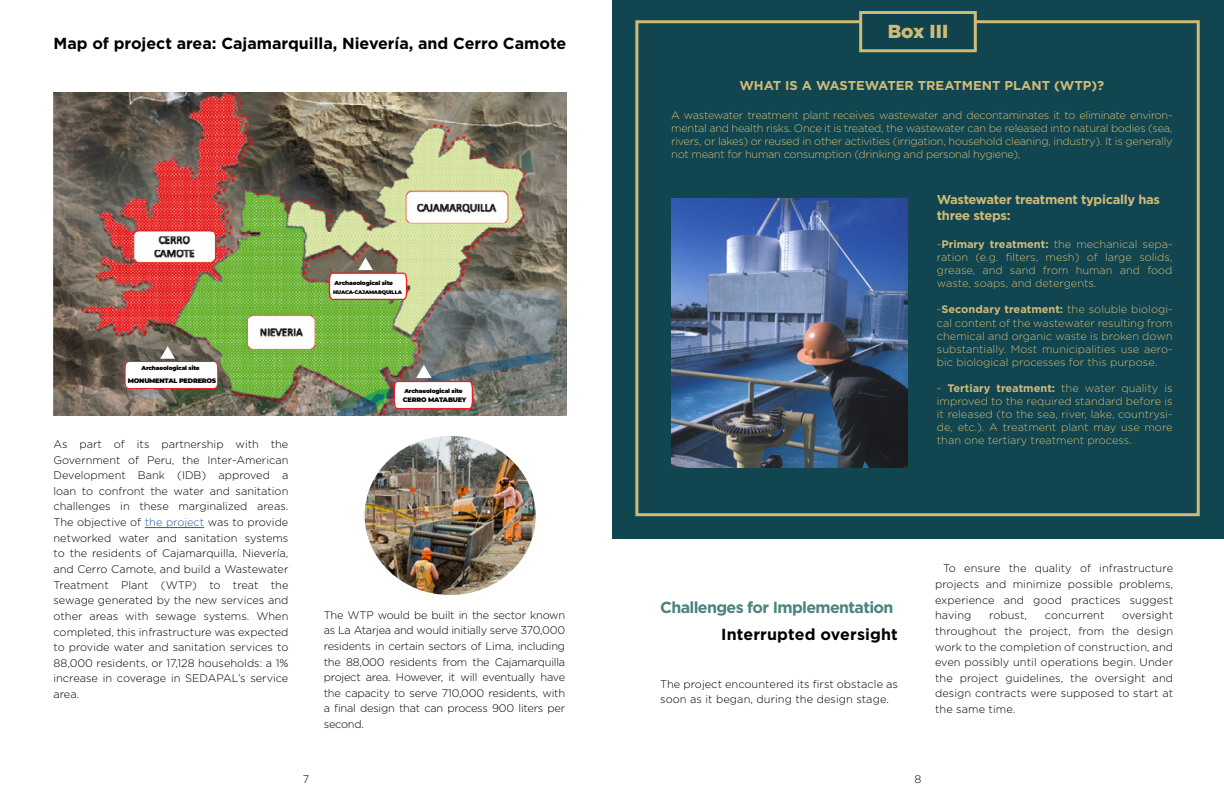
<style>
.page{position:relative;width:1224px;height:792px;background:#fff}
.page>*{position:absolute;margin:0;border:0;box-sizing:border-box;transform-origin:0 0}
.t1{font:900 18.8px "Gotham";color:#cfbb78}
.t2{font:700 16px "Gotham";color:#000}
.t3{font:700 16px "Gotham";letter-spacing:-.04em;color:#4b837d}
.t4{font:700 12.9px/15.4px "Gotham";letter-spacing:-.025em;color:#cfbb78}
.t5{font:700 12.9px "Gotham";color:#cfbb78}
.t6{font:300 11px/15.6px "Gotham";letter-spacing:.005em;color:#000;text-align:justify}
.t7{font:300 10.9px/13px "Gotham";color:#cfbb78;text-align:justify}
.t8{font:900 6.4px "Montserrat";letter-spacing:-.03em;color:#000}
.t9{font:900 5.8px "Montserrat";letter-spacing:-.03em;color:#000}
.t10{font:900 5.1px "Montserrat";letter-spacing:-.03em;color:#000}
.s1{color:#215e9e}
.s2{font-weight:700}
</style>
<div class="page">
<hr style="left:145px;top:527px;width:59px;height:1px;background:#215e9e">
<img style="left:54px;top:93px;width:512px;height:322px">
<svg style="left:393px;top:365px;width:81px;height:45px"></svg>
<svg style="left:328px;top:258px;width:80px;height:43px"></svg>
<svg style="left:124px;top:346px;width:95px;height:43px"></svg>
<img style="left:365px;top:436px;width:171px;height:159px">
<div style="left:612px;top:0;width:612px;height:538px;background:#114550"></div>
<div style="left:635px;top:20px;width:565px;height:496px;border:3px solid #cfbb78"></div>
<div style="left:861px;top:13px;width:114px;height:38px;background:#11434e"></div>
<div style="left:859px;top:11px;width:118px;height:41px;border:3px solid #cfbb78"></div>
<img style="left:671px;top:198px;width:236px;height:269px">
<p class="t2" style="left:54px;top:35px;width:514px">Map of project area: Cajamarquilla, Nievería, and Cerro Camote</p>
<p class="t9" style="left:335px;top:278px;width:60px">Archaeological site</p>
<p class="t9" style="left:141px;top:364px;width:60px">Archaeological site</p>
<p class="t8" style="left:128px;top:376px;width:90px">MONUMENTAL PEDREROS</p>
<p class="t6" style="left:54px;top:436px;width:236px">As part of its partnership with the Government of Peru, the Inter-American Development Bank (IDB) approved a loan to confront the water and sanitation challenges in these marginalized areas.<br>The objective of <span class="s1">the project</span> was to provide networked water and sanitation systems to the residents of Cajamarquilla, Nievería, and Cerro Camote, and build a Wastewater Treatment Plant (WTP) to treat the sewage generated by the new services and other areas with sewage systems. When completed, this infrastructure was expected to provide water and sanitation services to 88,000 residents, or 17,128 households: a 1% increase in coverage in SEDAPAL’s service area.</p>
<p class="t10" style="left:333px;top:288px;width:70px">HUACA-CAJAMARQUILLA</p>
<p class="t9" style="left:404px;top:386px;width:60px">Archaeological site</p>
<p class="t8" style="left:403px;top:395px;width:65px">CERRO MATABUEY</p>
<p class="t6" style="left:324px;top:607px;width:243px">The WTP would be built in the sector known as La Atarjea and would initially serve 370,000 residents in certain sectors of Lima, including the 88,000 residents from the Cajamarquilla project area. However, it will eventually have the capacity to serve 710,000 residents, with a final design that can process 900 liters per second.</p>
<p class="t1" style="left:888px;top:19px;width:62px">Box III</p>
<p class="t5" style="left:739px;top:78px;width:366px">WHAT IS A WASTEWATER TREATMENT PLANT (WTP)?</p>
<p class="t7" style="left:671px;top:108px;width:503px">A wastewater treatment plant receives wastewater and decontaminates it to eliminate environ&shy;mental and health risks. Once it is treated, the wastewater can be released into natural bodies (sea, rivers, or lakes) or reused in other activities (irrigation, household cleaning, industry). It is generally not meant for human consumption (drinking and personal hygiene),</p>
<p class="t4" style="left:937px;top:192px;width:225px">Wastewater treatment typically has three steps:</p>
<p class="t7" style="left:937px;top:238px;width:237px">-<span class="s2">Primary treatment:</span> the mechanical sepa&shy;ration (e.g. filters, mesh) of large solids, grease, and sand from human and food waste, soaps, and detergents.</p>
<p class="t7" style="left:937px;top:303px;width:237px">-<span class="s2">Secondary treatment:</span> the soluble biologi&shy;cal content of the wastewater resulting from chemical and organic waste is broken down substantially. Most municipalities use aero&shy;bic biological processes for this purpose.</p>
<p class="t7" style="left:937px;top:381px;width:237px">- <span class="s2">Tertiary treatment:</span> the water quality is improved to the required standard before is it released (to the sea, river, lake, countrysi&shy;de, etc.). A treatment plant may use more than one tertiary treatment process.</p>
<p class="t3" style="left:660px;top:598px;width:235px">Challenges for Implementation</p>
<p class="t2" style="left:721px;top:625px;width:178px">Interrupted oversight</p>
<p class="t6" style="left:660px;top:676px;width:239px">The project encountered its first obstacle as soon as it began, during the design stage.</p>
<p class="t6" style="left:935px;top:561px;width:240px;text-indent:8px">To ensure the quality of infrastructure projects and minimize possible problems, experience and good practices suggest having</p>
<p class="t6" style="left:935px;top:607px;width:240px;text-indent:187px">oversight throughout the project, from the design work to the completion of construction, and even possibly until operations begin. Under the project guidelines, the oversight and design contracts were supposed to start at the same time.</p>
<p class="t6" style="left:989px;top:607px;width:39px">robust,</p>
<p class="t6" style="left:1045px;top:607px;width:61px">concurrent</p>
<p class="t6" style="left:303px;top:771px;width:8px">7</p>
<p class="t6" style="left:915px;top:771px;width:8px">8</p>
</div>
